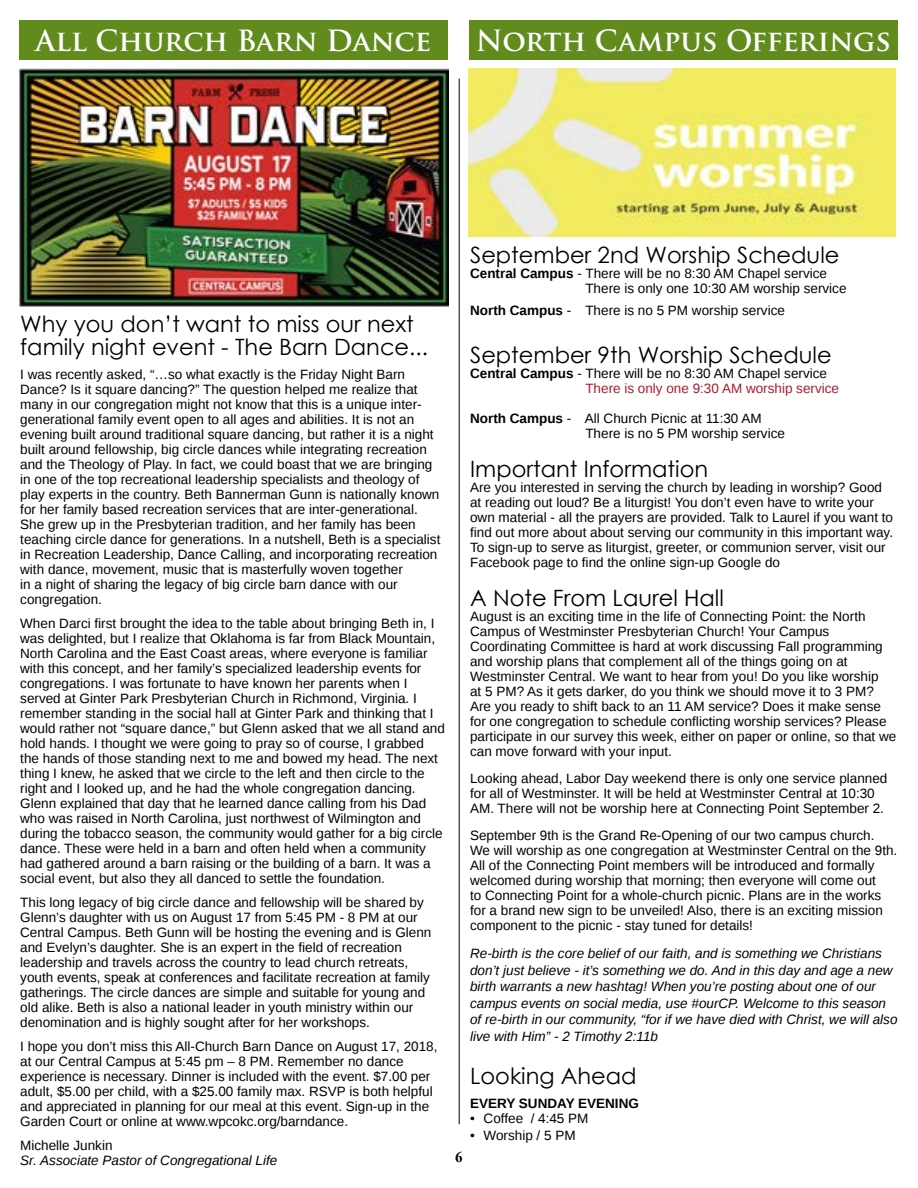
<style>
.page{position:relative;width:918px;height:1188px;background:#fff}
.page>*{position:absolute;margin:0;border:0;box-sizing:border-box;transform-origin:0 0}
.t1{font:700 28.5px "Trajan Pro";color:#fff}
.t2{font:22.5px/22.5px "Century Gothic";color:#000}
.t3{font:700 15px "Times New Roman";color:#000}
.t4{font:13.5px/15px "Liberation Sans";color:#000}
.t5{font:italic 13.5px/16.5px "Liberation Sans";color:#000}
.t6{font:13.5px/15px "Liberation Sans";color:#a91a2d}
.t7{font:700 13.5px "Liberation Sans";color:#000}
.s1{font-weight:700}
.s2{font-weight:700;color:#000}
.s3{color:#000}
</style>
<div class="page">
<div style="left:469px;top:20px;width:429px;height:40px;background:#618b1d"></div>
<img style="left:469px;top:68px;width:427px;height:168px">
<img style="left:20px;top:68px;width:429px;height:239px">
<div style="left:19px;top:21px;width:429px;height:39px;background:#618b1d"></div>
<hr style="left:459px;top:79px;width:1px;height:1045px;background:#000">
<h1 class="t1" style="left:36px;top:23px;width:397px">All Church Barn Dance</h1>
<h1 class="t1" style="left:476px;top:23px;width:417px">North Campus Offerings</h1>
<h2 class="t2" style="left:20px;top:313px;width:409px">Why you don’t want to miss our next family night event - The Barn Dance...</h2>
<p class="t4" style="left:20px;top:367px;width:422px">I was recently asked, “…so what exactly is the Friday Night Barn Dance? Is it square dancing?” The question helped me realize that many in our congregation might not know that this is a unique inter&shy;generational family event open to all ages and abilities. It is not an evening built around traditional square dancing, but rather it is a night built around fellowship, big circle dances while integrating recreation and the Theology of Play. In fact, we could boast that we are bringing in one of the top recreational leadership specialists and theology of play experts in the country. Beth Bannerman Gunn is nationally known for her family based recreation services that are inter-generational.<br>She grew up in the Presbyterian tradition, and her family has been teaching circle dance for generations. In a nutshell, Beth is a specialist in Recreation Leadership, Dance Calling, and incorporating recreation with dance, movement, music that is masterfully woven together<br>in a night of sharing the legacy of big circle barn dance with our congregation.</p>
<p class="t4" style="left:20px;top:616px;width:426px">When Darci first brought the idea to the table about bringing Beth in, I was delighted, but I realize that Oklahoma is far from Black Mountain, North Carolina and the East Coast areas, where everyone is familiar with this concept, and her family’s specialized leadership events for congregations. I was fortunate to have known her parents when I served at Ginter Park Presbyterian Church in Richmond, Virginia. I remember standing in the social hall at Ginter Park and thinking that I would rather not “square dance,” but Glenn asked that we all stand and hold hands. I thought we were going to pray so of course, I grabbed the hands of those standing next to me and bowed my head. The next thing I knew, he asked that we circle to the left and then circle to the right and I looked up, and he had the whole congregation dancing.<br>Glenn explained that day that he learned dance calling from his Dad who was raised in North Carolina, just northwest of Wilmington and during the tobacco season, the community would gather for a big circle dance. These were held in a barn and often held when a community had gathered around a barn raising or the building of a barn. It was a social event, but also they all danced to settle the foundation.</p>
<p class="t4" style="left:20px;top:895px;width:413px">This long legacy of big circle dance and fellowship will be shared by Glenn’s daughter with us on August 17 from 5:45 PM - 8 PM at our Central Campus. Beth Gunn will be hosting the evening and is Glenn and Evelyn’s daughter. She is an expert in the field of recreation leadership and travels across the country to lead church retreats, youth events, speak at conferences and facilitate recreation at family gatherings. The circle dances are simple and suitable for young and old alike. Beth is also a national leader in youth ministry within our denomination and is highly sought after for her workshops.</p>
<p class="t4" style="left:20px;top:1039px;width:419px">I hope you don’t miss this All-Church Barn Dance on August 17, 2018, at our Central Campus at 5:45 pm – 8 PM. Remember no dance experience is necessary. Dinner is included with the event. $7.00 per adult, $5.00 per child, with a $25.00 family max. RSVP is both helpful and appreciated in planning for our meal at this event. Sign-up in the Garden Court or online at www.wpcokc.org/barndance.</p>
<p class="t4" style="left:20px;top:1138px;width:94px">Michelle Junkin</p>
<p class="t5" style="left:20px;top:1152px;width:259px">Sr. Associate Pastor of Congregational Life</p>
<h2 class="t2" style="left:470px;top:243px;width:371px">September 2nd Worship Schedule</h2>
<p class="t4" style="left:585px;top:267px;width:263px;text-indent:-115px"><span class="s1">Central Campus</span> - There will be no 8:30 AM Chapel service<br>There is only one 10:30 AM worship service</p>
<p class="t4" style="left:470px;top:303px;width:316px"><span class="s1">North Campus</span> - There is no 5 PM worship service</p>
<h2 class="t2" style="left:470px;top:343px;width:363px">September 9th Worship Schedule</h2>
<p class="t6" style="left:585px;top:366px;width:255px;text-indent:-115px"><span class="s2">Central Campus</span> <span class="s3">- There will be no 8:30 AM Chapel service<br></span>There is only one 9:30 AM worship service</p>
<p class="t4" style="left:585px;top:411px;width:201px;text-indent:-115px"><span class="s1">North Campus</span> - All Church Picnic at 11:30 AM<br>There is no 5 PM worship service</p>
<h2 class="t2" style="left:470px;top:457px;width:240px">Important Information</h2>
<p class="t4" style="left:470px;top:480px;width:424px">Are you interested in serving the church by leading in worship? Good at reading out loud? Be a liturgist! You don’t even have to write your own material - all the prayers are provided. Talk to Laurel if you want to find out more about about serving our community in this important way.<br>To sign-up to serve as liturgist, greeter, or communion server, visit our Facebook page to find the online sign-up Google do</p>
<h2 class="t2" style="left:470px;top:586px;width:255px">A Note From Laurel Hall</h2>
<p class="t4" style="left:470px;top:609px;width:428px">August is an exciting time in the life of Connecting Point: the North Campus of Westminster Presbyterian Church! Your Campus Coordinating Committee is hard at work discussing Fall programming and worship plans that complement all of the things going on at Westminster Central. We want to hear from you! Do you like worship<br>at 5 PM? As it gets darker, do you think we should move it to 3 PM?<br>Are you ready to shift back to an 11 AM service? Does it make sense for one congregation to schedule conflicting worship services? Please participate in our survey this week, either on paper or online, so that we can move forward with your input.</p>
<p class="t4" style="left:470px;top:771px;width:419px">Looking ahead, Labor Day weekend there is only one service planned for all of Westminster. It will be held at Westminster Central at 10:30<br>AM. There will not be worship here at Connecting Point September 2.</p>
<p class="t4" style="left:470px;top:828px;width:429px">September 9th is the Grand Re-Opening of our two campus church.<br>We will worship as one congregation at Westminster Central on the 9th.<br>All of the Connecting Point members will be introduced and formally welcomed during worship that morning; then everyone will come out<br>to Connecting Point for a whole-church picnic. Plans are in the works for a brand new sign to be unveiled! Also, there is an exciting mission component to the picnic - stay tuned for details!</p>
<p class="t5" style="left:470px;top:945px;width:429px">Re-birth is the core belief of our faith, and is something we Christians don’t just believe - it’s something we do. And in this day and age a new birth warrants a new hashtag! When you’re posting about one of our campus events on social media, use #ourCP. Welcome to this season of re-birth in our community, “for if we have died with Christ, we will also live with Him” - 2 Timothy 2:11b</p>
<h2 class="t2" style="left:470px;top:1065px;width:168px">Looking Ahead</h2>
<p class="t7" style="left:470px;top:1094px;width:170px">EVERY SUNDAY EVENING</p>
<p class="t4" style="left:470px;top:1112px;width:120px">• Coffee / 4:45 PM</p>
<p class="t4" style="left:470px;top:1128px;width:107px">• Worship / 5 PM</p>
<p class="t3" style="left:455px;top:1146px;width:9px">6</p>
</div>
